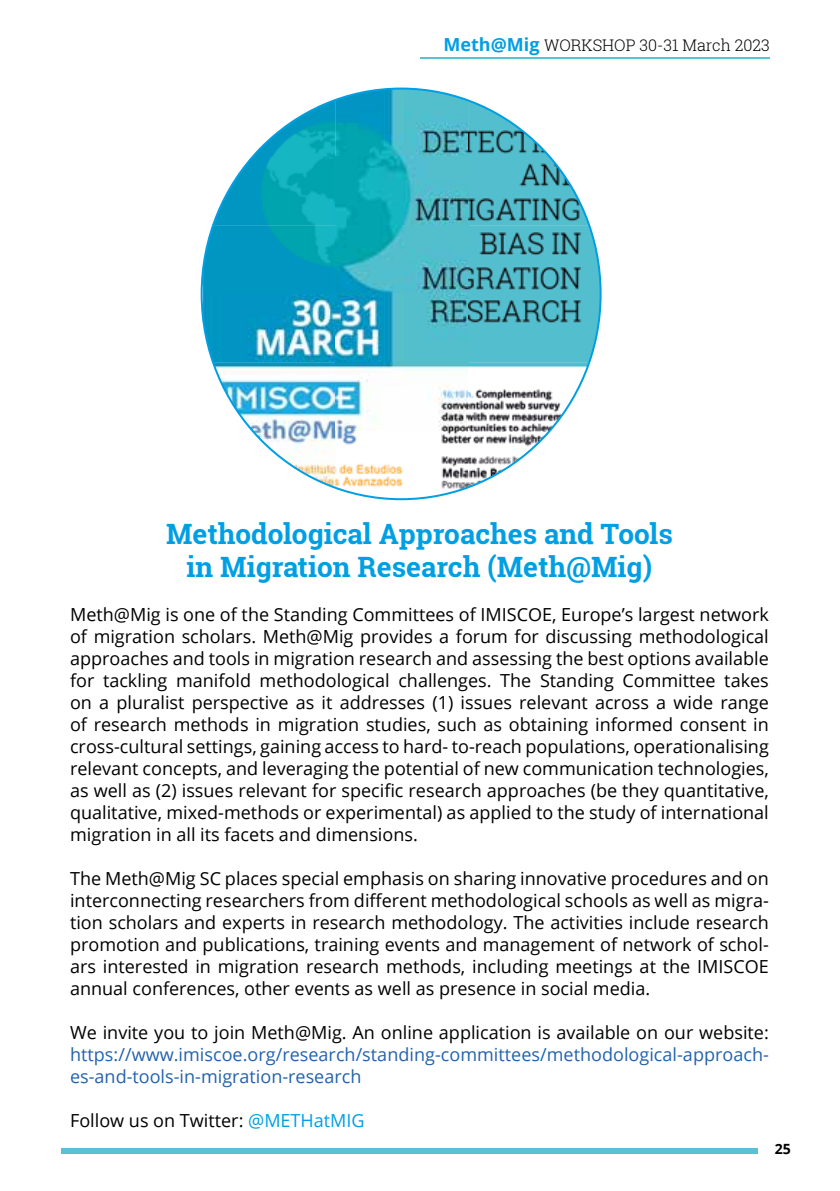
<style>
.page{position:relative;width:840px;height:1191px;background:#fff}
.page>*{position:absolute;margin:0;border:0;box-sizing:border-box;transform-origin:0 0}
.t1{font:700 28px/33.6px "Roboto Slab";color:#009fe3;text-align:center}
.t2{font:18px/22px "Open Sans";color:#000;text-align:justify}
.t3{font:18px/22px "Open Sans";color:#2362ad;text-align:justify}
.t4{font:300 16px "Roboto Slab";color:#000}
.t5{font:700 14px "Open Sans";color:#000}
.s1{font-family:"Open Sans";font-weight:700;font-size:18px;color:#009fe3}
.s2{color:#000}
.s3{color:#010202}
.s4{color:#009fe3}
</style>
<div class="page">
<div style="left:61px;top:1148px;width:696px;height:6px;background:#5ac1d2"></div>
<hr style="left:420px;top:58px;width:349px;height:1px;background:#5ac1d2">
<svg style="left:200px;top:88px;width:401px;height:412px"></svg>
<p class="t4" style="left:443px;top:34px;width:328px"><span class="s1">Meth@Mig</span> WORKSHOP 30-31 March 2023</p>
<h1 class="t1" style="left:166px;top:516px;width:508px">Methodological Approaches and Tools in Migration Research (Meth@Mig)</h1>
<p class="t2" style="left:70px;top:603px;width:700px">Meth@Mig is one of the Standing Committees of IMISCOE, Europe’s largest network of migration scholars. Meth@Mig provides a forum for discussing methodological approaches and tools in migration research and assessing the best options available for tackling manifold methodological challenges. The Standing Committee takes on a pluralist perspective as it addresses (1) issues relevant across a wide range of research methods in migration studies, such as obtaining informed consent in cross-cultural settings, gaining access to hard- to-reach populations, operationalising relevant concepts, and leveraging the potential of new communication technologies, as well as (2) issues relevant for specific research approaches (be they quantitative, qualitative, mixed-methods or experimental) as applied to the study of international migration in all its facets and dimensions.</p>
<p class="t2" style="left:70px;top:867px;width:700px">The Meth@Mig SC places special emphasis on sharing innovative procedures and on interconnecting researchers from different methodological schools as well as migra&shy;tion scholars and experts in research methodology. The activities include research promotion and publications, training events and management of network of schol&shy;ars interested in migration research methods, including meetings at the IMISCOE annual conferences, other events as well as presence in social media.</p>
<p class="t3" style="left:70px;top:1021px;width:700px"><span class="s2">We invite you to join Meth@Mig. An online</span> <span class="s3">application is available on our website: </span>https://www.imiscoe.org/research/standing-committees/methodological-approach&shy;es-and-tools-in-migration-research</p>
<p class="t2" style="left:70px;top:1109px;width:296px">Follow us on Twitter: <span class="s4">@METHatMIG</span></p>
<p class="t5" style="left:774px;top:1139px;width:18px">25</p>
</div>
